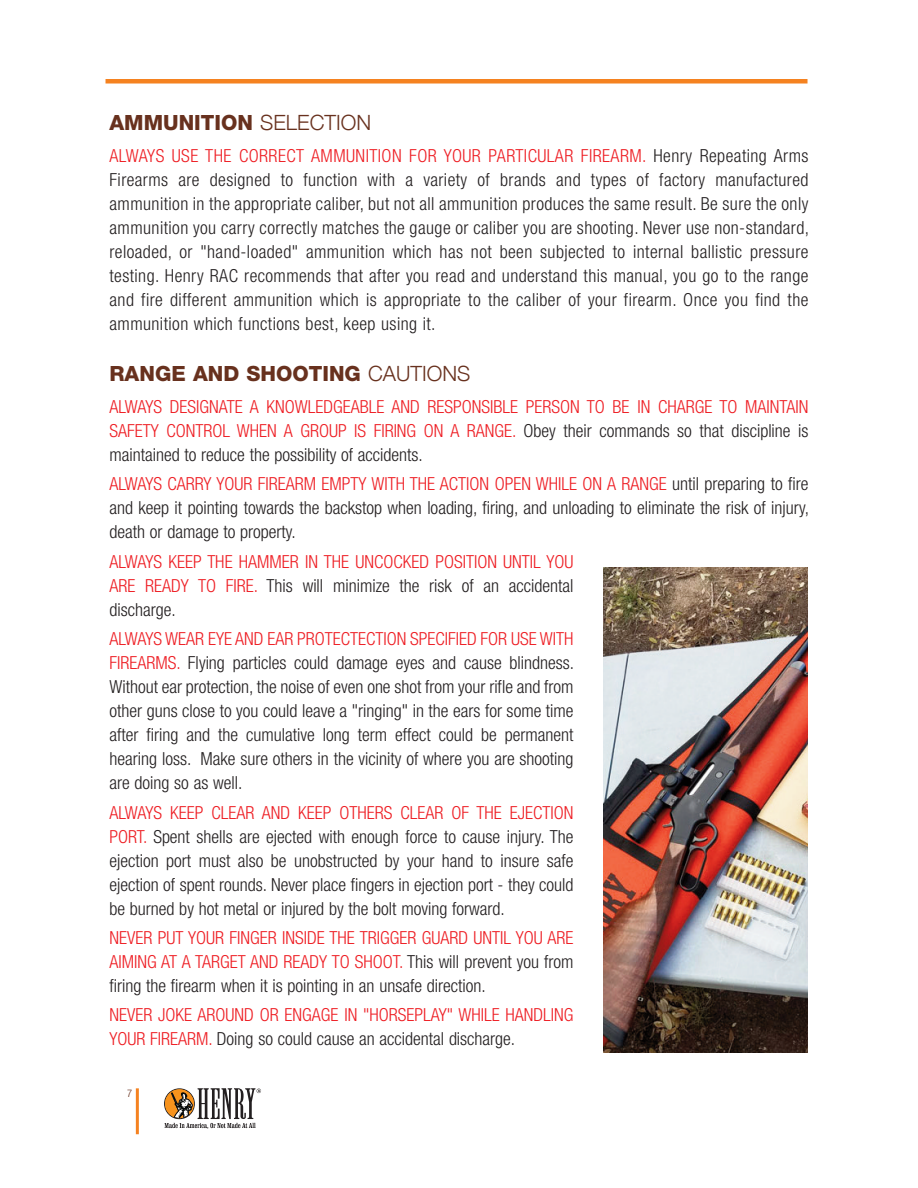
<style>
.page{position:relative;width:918px;height:1188px;background:#fff}
.page>*{position:absolute;margin:0;border:0;box-sizing:border-box;transform-origin:0 0}
.t1{font:800 21px "Helvetica Neue";color:#68311e}
.t2{font:300 condensed 18px/24px "Helvetica Neue";color:#231f20;text-align:justify}
.t3{font:300 condensed 18px/24px "Helvetica Neue";color:#ee1d23;text-align:justify}
.t4{font:300 condensed 10.5px "Helvetica Neue";color:#68311e}
.s1{font-weight:300}
.s2{color:#ee1d23}
.s3{color:#231f20}
</style>
<div class="page">
<hr style="left:136px;top:1088px;width:3px;height:46px;background:#f58220">
<svg style="left:165px;top:1088px;width:96px;height:41px"></svg>
<div style="left:106px;top:79px;width:702px;height:5px;background:#f58220"></div>
<img style="left:604px;top:567px;width:204px;height:485px">
<p class="t1" style="left:110px;top:115px;width:263px">AMMUNITION <span class="s1">SELECTION</span></p>
<p class="t2" style="left:109px;top:145px;width:701px"><span class="s2">ALWAYS USE THE CORRECT AMMUNITION FOR YOUR PARTICULAR FIREARM.</span> Henry Repeating Arms Firearms are designed to function with a variety of brands and types of factory manufactured ammunition in the appropriate caliber, but not all ammunition produces the same result. Be sure the only ammunition you carry correctly matches the gauge or caliber you are shooting. Never use non-standard, reloaded, or "hand-loaded" ammunition which has not been subjected to internal ballistic pressure testing. Henry RAC recommends that after you read and understand this manual, you go to the range and fire different ammunition which is appropriate to the caliber of your firearm. Once you find the ammunition which functions best, keep using it.</p>
<p class="t1" style="left:110px;top:366px;width:363px">RANGE AND SHOOTING <span class="s1">CAUTIONS</span></p>
<p class="t3" style="left:109px;top:396px;width:701px">ALWAYS DESIGNATE A KNOWLEDGEABLE AND RESPONSIBLE PERSON TO BE IN CHARGE TO MAINTAIN SAFETY CONTROL WHEN A GROUP IS FIRING ON A RANGE. <span class="s3">Obey their commands so that discipline is maintained to reduce the possibility of accidents.</span></p>
<p class="t2" style="left:110px;top:474px;width:701px"><span class="s2">ALWAYS CARRY YOUR FIREARM EMPTY WITH THE ACTION OPEN WHILE ON A RANGE</span> until preparing to fire and keep it pointing towards the backstop when loading, firing, and unloading to eliminate the risk of injury, death or damage to property.</p>
<p class="t3" style="left:110px;top:551px;width:466px">ALWAYS KEEP THE HAMMER IN THE UNCOCKED POSITION UNTIL YOU ARE READY TO FIRE. <span class="s3">This will minimize the risk of an accidental discharge.</span></p>
<p class="t2" style="left:110px;top:628px;width:466px"><span class="s2">ALWAYS WEAR EYE AND EAR PROTECTECTION SPECIFIED FOR USE WITH FIREARMS.</span> Flying particles could damage eyes and cause blindness.<br>Without ear protection, the noise of even one shot from your rifle and from other guns close to you could leave a "ringing" in the ears for some time after firing and the cumulative long term effect could be permanent hearing loss. Make sure others in the vicinity of where you are shooting are doing so as well.</p>
<p class="t2" style="left:110px;top:802px;width:466px"><span class="s2">ALWAYS KEEP CLEAR AND KEEP OTHERS CLEAR OF THE EJECTION PORT.</span> Spent shells are ejected with enough force to cause injury. The ejection port must also be unobstructed by your hand to insure safe ejection of spent rounds. Never place fingers in ejection port - they could be burned by hot metal or injured by the bolt moving forward.</p>
<p class="t3" style="left:109px;top:927px;width:466px">NEVER PUT YOUR FINGER INSIDE THE TRIGGER GUARD UNTIL YOU ARE AIMING AT A TARGET AND READY TO SHOOT. <span class="s3">This will prevent you from firing the firearm when it is pointing in an unsafe direction.</span></p>
<p class="t3" style="left:110px;top:1005px;width:466px">NEVER JOKE AROUND OR ENGAGE IN "HORSEPLAY" WHILE HANDLING<br>YOUR FIREARM. <span class="s3">Doing so could cause an accidental discharge.</span></p>
<p class="t4" style="left:127px;top:1090px;width:7px">7</p>
</div>
